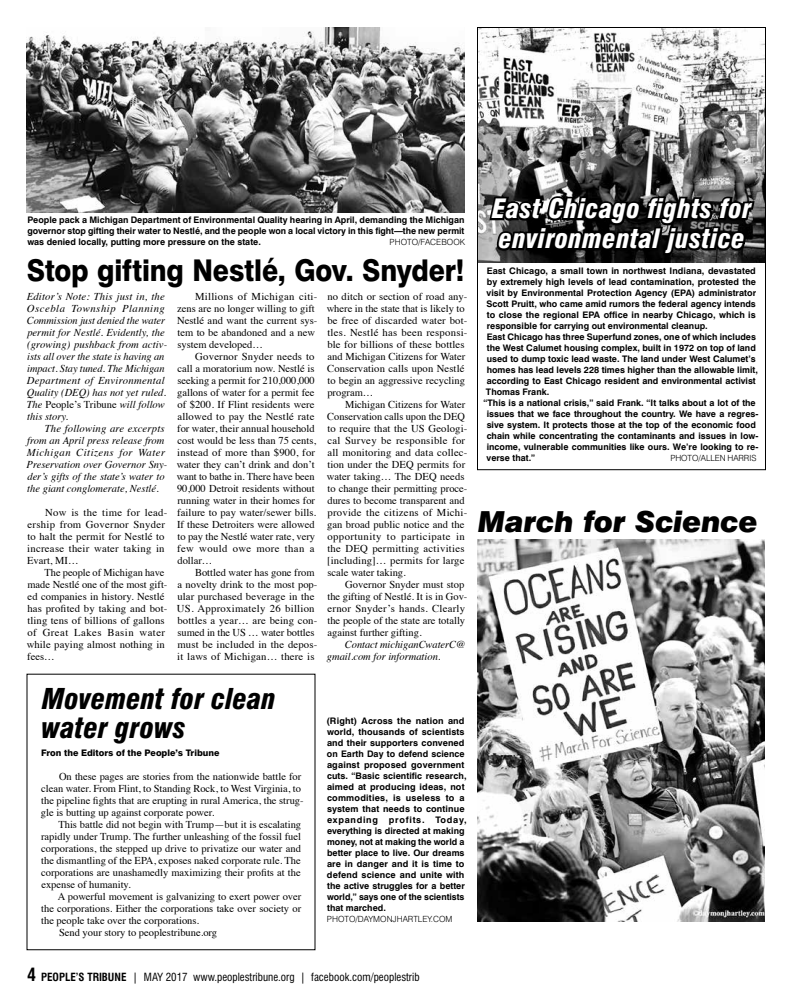
<style>
.page{position:relative;width:792px;height:1008px;background:#fff}
.page>*{position:absolute;margin:0;border:0;box-sizing:border-box;transform-origin:0 0}
.t1{font:800 30px "Swiss 721 BT";letter-spacing:-.005em;color:#000;scale:.9 1}
.t2{font:italic 900 29px "Swiss 721 BT";letter-spacing:-.01em;color:#000}
.t3{font:italic 900 condensed 28px/29px "Swiss 721 BT";color:#000}
.t4{font:italic 900 condensed 26px/30px "Swiss 721 BT";letter-spacing:.015em;color:#fff}
.t5{font:condensed 11px "Swiss 721 BT";color:#000}
.t6{font:10.5px/12px "Times";color:#000}
.t7{font:italic 10.5px/12px "Times";color:#000}
.t8{font:10.5px/12px "Times";letter-spacing:.025em;color:#000}
.t9{font:700 9px/11px "Swiss 721 BT";color:#000;text-align:justify}
.t10{font:800 9px "Swiss 721 BT";color:#000}
.t11{font:300 8.5px "Swiss 721 BT";color:#000}
.s1{font-style:normal}
.s2{font-weight:700;font-size:18px}
.s3{font-weight:700}
</style>
<div class="page">
<img style="left:27px;top:27px;width:438px;height:185px">
<img style="left:479px;top:29px;width:285px;height:233px">
<div style="left:477px;top:27px;width:289px;height:443px;border:1px solid #000"></div>
<svg style="left:487px;top:194px;width:270px;height:69px;background:#1c1c1c"></svg>
<img style="left:477px;top:539px;width:288px;height:383px">
<p class="t9" style="left:27px;top:214px;width:439px">People pack a Michigan Department of Environmental Quality hearing in April, demanding the Michigan governor stop gifting their water to Nestlé, and the people won a local victory in this fight—the new permit was denied locally, putting more pressure on the state.</p>
<p class="t11" style="left:390px;top:236px;width:77px">PHOTO/FACEBOOK</p>
<h1 class="t1" style="left:27px;top:252px;width:488px">Stop gifting Nestlé, Gov. Snyder!</h1>
<p class="t7" style="left:27px;top:290px;width:142px">Editor’s Note: This just in, the<br>Oscebla Township Planning<br>Commission just denied the water permit for Nestlé. Evidently, the (growing) pushback from activ&shy;ists all over the state is having an impact. Stay tuned. The Michigan<br>Department of Environmental<br>Quality (DEQ) has not yet ruled.<br>The <span class="s1">People’s Tribune</span> will follow this story.</p>
<p class="t7" style="left:27px;top:422px;width:142px;text-indent:18px">The following are excerpts from an April press release from<br>Michigan Citizens for Water<br>Preservation over Governor Sny&shy;der’s gifts of the state’s water to the giant conglomerate, Nestlé.</p>
<p class="t8" style="left:27px;top:506px;width:142px;text-indent:18px">Now is the time for lead&shy;ership from Governor Snyder to halt the permit for Nestlé to increase their water taking in<br>Evart, MI…</p>
<p class="t6" style="left:27px;top:566px;width:142px;text-indent:18px">The people of Michigan have made Nestlé one of the most gift&shy;ed companies in history. Nestlé has profited by taking and bot&shy;tling tens of billions of gallons of Great Lakes Basin water while paying almost nothing in fees…</p>
<p class="t6" style="left:177px;top:290px;width:142px;text-indent:18px">Millions of Michigan citi&shy;zens are no longer willing to gift<br>Nestlé and want the current sys&shy;tem to be abandoned and a new system developed…</p>
<p class="t6" style="left:177px;top:350px;width:141px;text-indent:19px">Governor Snyder needs to call a moratorium now. Nestlé is seeking a permit for 210,000,000 gallons of water for a permit fee of $200. If Flint residents were allowed to pay the Nestlé rate for water, their annual household cost would be less than 75 cents, instead of more than $900, for water they can’t drink and don’t want to bathe in. There have been<br>90,000 Detroit residents without running water in their homes for failure to pay water/sewer bills.<br>If these Detroiters were allowed to pay the Nestlé water rate, very few would owe more than a dollar…</p>
<p class="t6" style="left:177px;top:566px;width:142px;text-indent:18px">Bottled water has gone from a novelty drink to the most pop&shy;ular purchased beverage in the<br>US. Approximately 26 billion bottles a year… are being con&shy;sumed in the US … water bottles must be included in the depos&shy;it laws of Michigan… there is</p>
<p class="t6" style="left:327px;top:290px;width:142px">no ditch or section of road any&shy;where in the state that is likely to be free of discarded water bot&shy;tles. Nestlé has been responsi&shy;ble for billions of these bottles and Michigan Citizens for Water<br>Conservation calls upon Nestlé to begin an aggressive recycling program…</p>
<p class="t6" style="left:327px;top:398px;width:142px;text-indent:18px">Michigan Citizens for Water<br>Conservation calls upon the DEQ to require that the US Geologi&shy;cal Survey be responsible for all monitoring and data collec&shy;tion under the DEQ permits for water taking… The DEQ needs to change their permitting proce&shy;dures to become transparent and provide the citizens of Michi&shy;gan broad public notice and the opportunity to participate in the DEQ permitting activities [including]… permits for large scale water taking.</p>
<p class="t6" style="left:327px;top:578px;width:141px;text-indent:18px">Governor Snyder must stop the gifting of Nestlé. It is in Gov&shy;ernor Snyder’s hands. Clearly the people of the state are totally against further gifting.</p>
<p class="t7" style="left:327px;top:638px;width:140px;text-indent:18px">Contact michiganCwaterC@ gmail.com for information.</p>
<h3 class="t3" style="left:42px;top:685px;width:236px">Movement for clean water grows</h3>
<p class="t10" style="left:41px;top:747px;width:180px">Fron the Editors of the People’s Tribune</p>
<p class="t6" style="left:41px;top:770px;width:264px;text-indent:18px">On these pages are stories from the nationwide battle for clean water. From Flint, to Standing Rock, to West Virginia, to the pipeline fights that are erupting in rural America, the strug&shy;gle is butting up against corporate power.</p>
<p class="t6" style="left:41px;top:818px;width:262px;text-align:justify;text-indent:17px">This battle did not begin with Trump—but it is escalating rapidly under Trump. The further unleashing of the fossil fuel corporations, the stepped up drive to privatize our water and the dismantling of the EPA, exposes naked corporate rule. The corporations are unashamedly maximizing their profits at the expense of humanity.</p>
<p class="t6" style="left:58px;top:890px;width:245px">A powerful movement is galvanizing to exert power over</p>
<p class="t6" style="left:41px;top:902px;width:262px">the corporations. Either the corporations take over society or</p>
<p class="t6" style="left:41px;top:914px;width:160px">the people take over the corporations.</p>
<p class="t6" style="left:59px;top:926px;width:160px">Send your story to peoplestribune.org</p>
<p class="t9" style="left:326px;top:715px;width:142px;text-align:left">(Right) Across the nation and world, thousands of scientists and their supporters convened on Earth Day to defend science against proposed government cuts. “Basic scientific research, aimed at producing ideas, not commodities, is useless to a system that needs to continue expanding profits. Today, everything is directed at making money, not at making the world a better place to live. Our dreams are in danger and it is time to defend science and unite with the active struggles for a better world,” says one of the scientists that marched.</p>
<p class="t11" style="left:327px;top:914px;width:127px">PHOTO/DAYMONJHARTLEY.COM</p>
<h3 class="t4" style="left:492px;top:194px;width:261px">East Chicago fights for environmental justice</h3>
<p class="t9" style="left:487px;top:265px;width:271px">East Chicago, a small town in northwest Indiana, devastated</p>
<p class="t9" style="left:487px;top:276px;width:271px">by extremely high levels of lead contamination, protested the</p>
<p class="t9" style="left:487px;top:287px;width:271px">visit by Environmental Protection Agency (EPA) administrator</p>
<p class="t9" style="left:487px;top:298px;width:271px">Scott Pruitt, who came amid rumors the federal agency intends</p>
<p class="t9" style="left:487px;top:309px;width:271px">to close the regional EPA office in nearby Chicago, which is</p>
<p class="t9" style="left:487px;top:320px;width:223px">responsible for carrying out environmental cleanup.</p>
<p class="t9" style="left:487px;top:331px;width:271px">East Chicago has three Superfund zones, one of which includes</p>
<p class="t9" style="left:487px;top:342px;width:271px">the West Calumet housing complex, built in 1972 on top of land</p>
<p class="t9" style="left:487px;top:353px;width:270px">used to dump toxic lead waste. The land under West Calumet’s</p>
<p class="t9" style="left:487px;top:364px;width:273px">homes has lead levels 228 times higher than the allowable limit,</p>
<p class="t9" style="left:487px;top:375px;width:271px">according to East Chicago resident and environmental activist</p>
<p class="t9" style="left:486px;top:386px;width:65px">Thomas Frank.</p>
<p class="t9" style="left:484px;top:397px;width:274px">“This is a national crisis,” said Frank. “It talks about a lot of the</p>
<p class="t9" style="left:487px;top:408px;width:273px">issues that we face throughout the country. We have a regres-</p>
<p class="t9" style="left:487px;top:419px;width:271px">sive system. It protects those at the top of the economic food</p>
<p class="t9" style="left:487px;top:430px;width:273px">chain while concentrating the contaminants and issues in low-</p>
<p class="t9" style="left:487px;top:441px;width:273px">income, vulnerable communities like ours. We’re looking to re-</p>
<p class="t9" style="left:487px;top:452px;width:50px">verse that.”</p>
<p class="t11" style="left:670px;top:453px;width:88px">PHOTO/ALLEN HARRIS</p>
<h2 class="t2" style="left:478px;top:504px;width:282px">March for Science</h2>
<p class="t5" style="left:27px;top:970px;width:394px"><span class="s2">4</span> <span class="s3">PEOPLE’S TRIBUNE</span> | MAY 2017 www.peoplestribune.org | facebook.com/peoplestrib</p>
</div>
